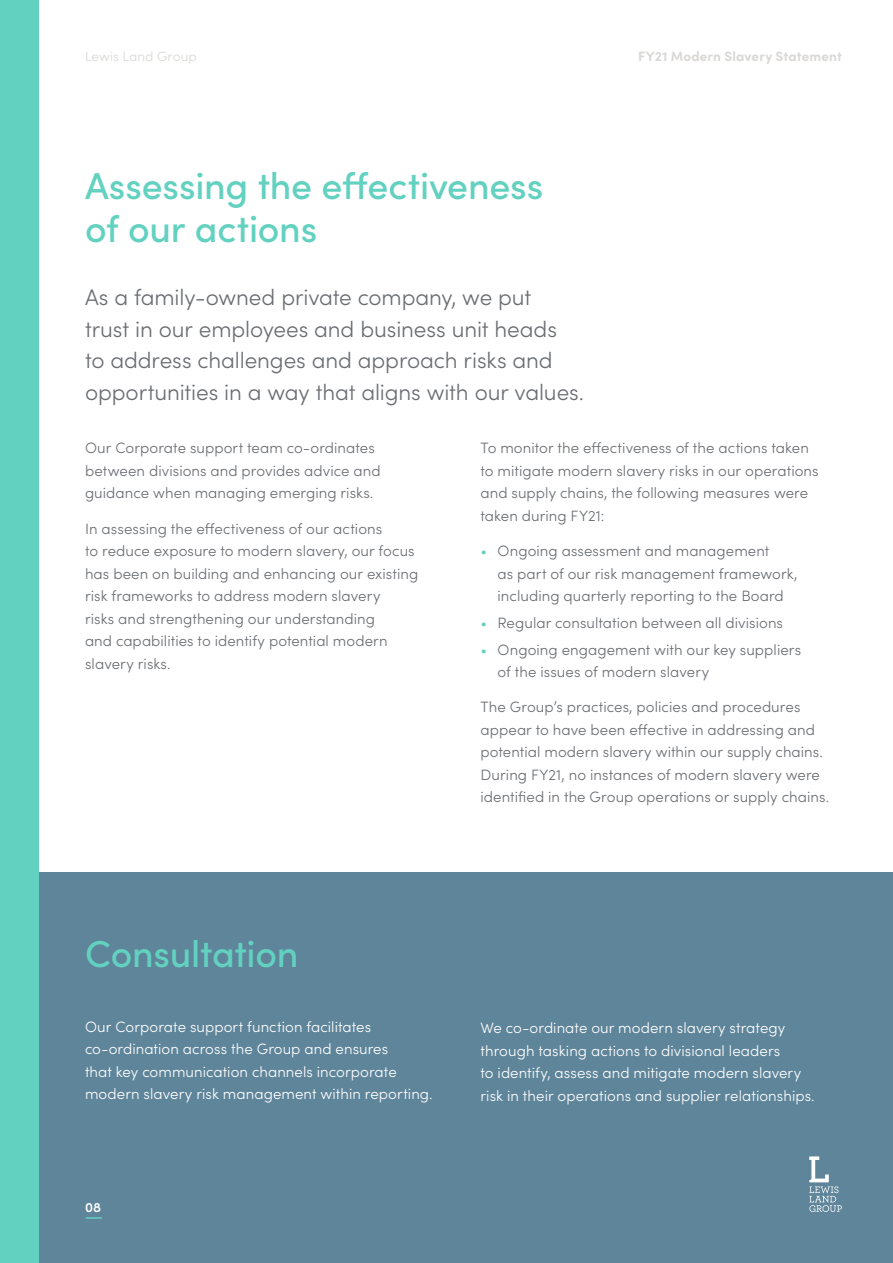
<style>
.page{position:relative;width:893px;height:1263px;background:#fff}
.page>*{position:absolute;margin:0;border:0;box-sizing:border-box;transform-origin:0 0}
.t1{font:500 37.5px/43.5px "Sofia Pro";letter-spacing:-.005em;color:#63d1c0}
.t2{font:300 22.5px/31.5px "Sofia Pro";letter-spacing:-.005em;color:#6a6d71}
.t3{font:300 15px/22.5px "Sofia Pro";letter-spacing:.005em;color:#6a6d71}
.t4{font:300 15px/22.5px "Sofia Pro";letter-spacing:.005em;color:#fff}
.t5{font:700 13.5px "Sofia Pro";letter-spacing:.01em;color:#d9d8d6}
.t6{font:300 13.5px "Sofia Pro";letter-spacing:.01em;color:#d9d8d6}
.t7{font:600 13.5px "Sofia Pro";color:#fff}
.s1{color:#63d1c0}
</style>
<div class="page">
<div style="left:0;top:873px;width:893px;height:390px;background:#5f859a"></div>
<div style="left:0;top:0;width:39px;height:1263px;background:#63d1c0"></div>
<svg style="left:86px;top:1217px;width:16px;height:2px"></svg>
<svg style="left:809px;top:1157px;width:33px;height:55px"></svg>
<p class="t6" style="left:85px;top:47px;width:113px">Lewis Land Group</p>
<p class="t5" style="left:638px;top:46px;width:205px">FY21 Modern Slavery Statement</p>
<h1 class="t1" style="left:85px;top:162px;width:460px">Assessing the effectiveness of our actions</h1>
<h2 class="t2" style="left:85px;top:280px;width:501px">As a family-owned private company, we put<br>trust in our employees and business unit heads<br>to address challenges and approach risks and opportunities in a way that aligns with our values.</h2>
<p class="t3" style="left:85px;top:436px;width:297px">Our Corporate support team co-ordinates between divisions and provides advice and guidance when managing emerging risks.</p>
<p class="t3" style="left:85px;top:516px;width:335px">In assessing the effectiveness of our actions<br>to reduce exposure to modern slavery, our focus has been on building and enhancing our existing risk frameworks to address modern slavery<br>risks and strengthening our understanding<br>and capabilities to identify potential modern slavery risks.</p>
<p class="t3" style="left:480px;top:436px;width:340px">To monitor the effectiveness of the actions taken to mitigate modern slavery risks in our operations and supply chains, the following measures were taken during FY21:</p>
<p class="t3" style="left:497px;top:539px;width:301px;text-indent:-17px"><span class="s1">•</span> Ongoing assessment and management<br>as part of our risk management framework, including quarterly reporting to the Board</p>
<p class="t3" style="left:480px;top:610px;width:304px"><span class="s1">•</span> Regular consultation between all divisions</p>
<p class="t3" style="left:497px;top:637px;width:305px;text-indent:-17px"><span class="s1">•</span> Ongoing engagement with our key suppliers of the issues of modern slavery</p>
<p class="t3" style="left:480px;top:695px;width:350px">The Group’s practices, policies and procedures appear to have been effective in addressing and potential modern slavery within our supply chains.<br>During FY21, no instances of modern slavery were identified in the Group operations or supply chains.</p>
<h1 class="t1" style="left:85px;top:930px;width:215px">Consultation</h1>
<p class="t4" style="left:85px;top:1014px;width:349px">Our Corporate support function facilitates co-ordination across the Group and ensures<br>that key communication channels incorporate modern slavery risk management within reporting.</p>
<p class="t4" style="left:480px;top:1016px;width:336px">We co-ordinate our modern slavery strategy through tasking actions to divisional leaders<br>to identify, assess and mitigate modern slavery risk in their operations and supplier relationships.</p>
<p class="t7" style="left:85px;top:1197px;width:18px">08</p>
</div>
